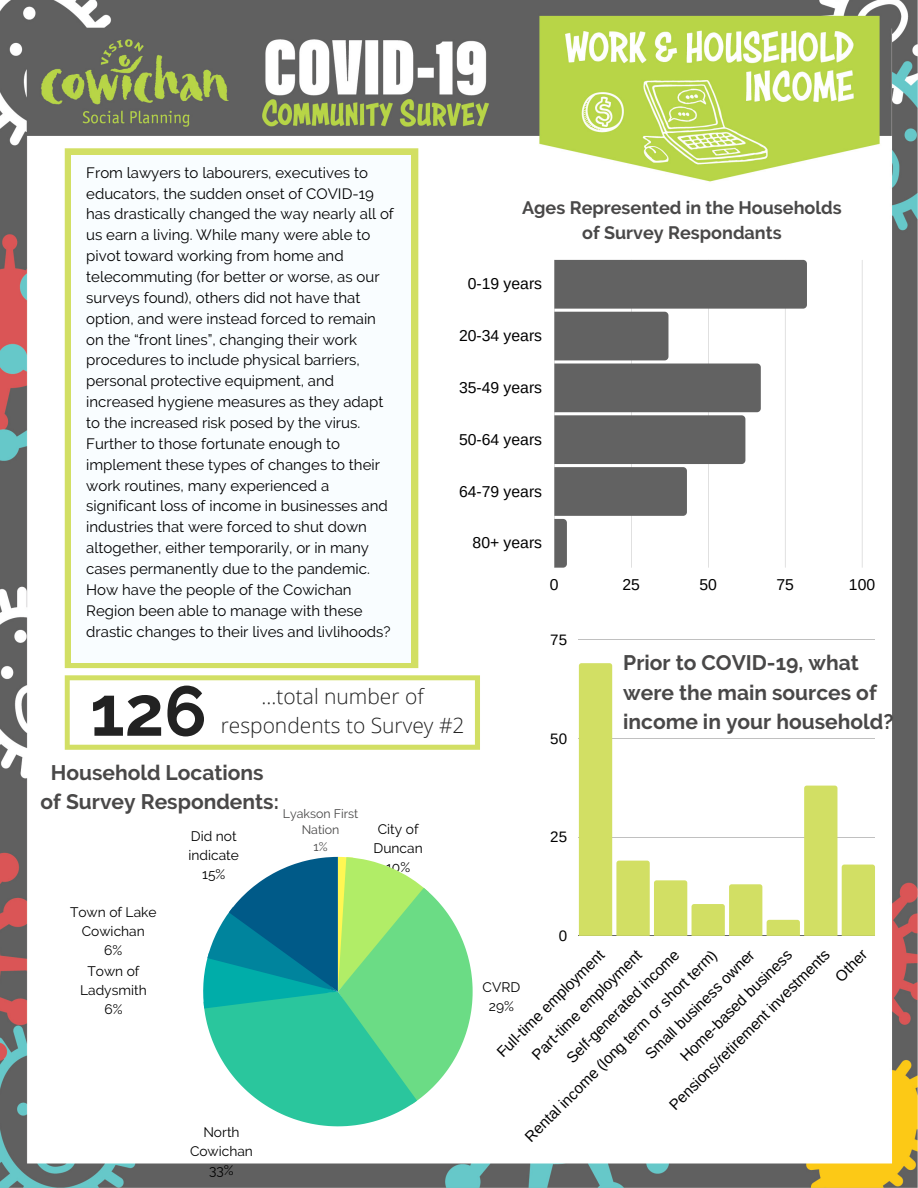
<style>
.page{position:relative;width:918px;height:1188px;background:#fff}
.page>*{position:absolute;margin:0;border:0;box-sizing:border-box;transform-origin:0 0}
.t1{font:700 70.2px "Raleway";color:#222}
.t2{font:700 21px/29.2px "Raleway";color:#494848}
.t3{font:300 21px/29.2px "Open Sans";color:#222;text-align:center}
.t4{font:700 18px/24.8px "Raleway";color:#494848;text-align:center}
.t5{font:15.75px "Arimo";color:#000}
.t6{font:15.15px "Arimo";color:#000}
.t7{font:15px/20.9px "Raleway";color:#000}
.t8{font:13.8px/18.9px "Raleway";color:#000;text-align:center}
.t9{font:12.45px/16.8px "Raleway";color:#494848;text-align:center}
</style>
<div class="page">
<img style="left:0;top:0;width:917px;height:1187px">
<svg style="left:203px;top:857px;width:270px;height:269px"></svg>
<hr style="left:862px;top:260px;width:1px;height:308px;background:#000">
<svg style="left:554px;top:260px;width:253px;height:308px"></svg>
<hr style="left:579px;top:639px;width:296px;height:1px;background:#000">
<hr style="left:579px;top:936px;width:296px;height:1px;background:#000">
<svg style="left:579px;top:663px;width:296px;height:273px"></svg>
<div style="left:65px;top:148px;width:353px;height:520px;background:#d2df64"></div>
<div style="left:72px;top:155px;width:339px;height:508px;background:#f9fdff"></div>
<svg style="left:65px;top:675px;width:415px;height:75px"></svg>
<p class="t7" style="left:86px;top:162px;width:309px">From lawyers to labourers, executives to educators, the sudden onset of COVID-19 has drastically changed the way nearly all of us earn a living. While many were able to pivot toward working from home and telecommuting (for better or worse, as our surveys found), others did not have that option, and were instead forced to remain on the “front lines”, changing their work procedures to include physical barriers, personal protective equipment, and increased hygiene measures as they adapt to the increased risk posed by the virus.<br>Further to those fortunate enough to implement these types of changes to their work routines, many experienced a significant loss of income in businesses and industries that were forced to shut down altogether, either temporarily, or in many cases permanently due to the pandemic.<br>How have the people of the Cowichan Region been able to manage with these drastic changes to their lives and livlihoods?</p>
<p class="t4" style="left:522px;top:195px;width:321px">Ages Represented in the Households of Survey Respondants</p>
<p class="t5" style="left:468px;top:275px;width:76px">0-19 years</p>
<p class="t5" style="left:459px;top:327px;width:85px">20-34 years</p>
<p class="t5" style="left:459px;top:379px;width:85px">35-49 years</p>
<p class="t5" style="left:459px;top:431px;width:85px">50-64 years</p>
<p class="t5" style="left:459px;top:482px;width:85px">64-79 years</p>
<p class="t5" style="left:473px;top:534px;width:71px">80+ years</p>
<p class="t5" style="left:550px;top:576px;width:10px">0</p>
<p class="t5" style="left:623px;top:576px;width:19px">25</p>
<p class="t5" style="left:699px;top:576px;width:19px">50</p>
<p class="t5" style="left:776px;top:576px;width:19px">75</p>
<p class="t5" style="left:849px;top:576px;width:28px">100</p>
<p class="t6" style="left:550px;top:631px;width:18px">75</p>
<h1 class="t1" style="left:90px;top:670px;width:118px">126</h1>
<h2 class="t3" style="left:221px;top:681px;width:245px">...total number of respondents to Survey #2</h2>
<h2 class="t2" style="left:41px;top:758px;width:240px;text-align:center">Household Locations of Survey Respondents:</h2>
<p class="t9" style="left:283px;top:805px;width:77px">Lyakson First<br>Nation<br>1%</p>
<p class="t8" style="left:189px;top:826px;width:52px">Did not indicate<br>15%</p>
<p class="t8" style="left:374px;top:820px;width:51px">City of<br>Duncan<br>10%</p>
<p class="t8" style="left:70px;top:903px;width:88px">Town of Lake<br>Cowichan<br>6%</p>
<p class="t8" style="left:80px;top:962px;width:68px">Town of<br>Ladysmith<br>6%</p>
<p class="t8" style="left:190px;top:1141px;width:64px">Cowichan<br>33%</p>
<p class="t6" style="left:550px;top:730px;width:18px">50</p>
<p class="t6" style="left:550px;top:829px;width:18px">25</p>
<p class="t6" style="left:559px;top:927px;width:10px">0</p>
<h2 class="t2" style="left:623px;top:648px;width:272px">Prior to COVID-19, what were the main sources of income in your household?</h2>
<p class="t6" style="left:521px;top:1133px;width:266px;rotate:-45deg">Rental income (long term or short term)</p>
<p class="t6" style="left:493px;top:1049px;width:146px;rotate:-45deg">Ful -time employment</p>
<p class="t6" style="left:529px;top:1051px;width:150px;rotate:-45deg">Part-time employment</p>
<p class="t6" style="left:666px;top:1102px;width:221px;rotate:-45deg">Pensions/retirement investments</p>
<p class="t6" style="left:832px;top:973px;width:39px;rotate:-45deg">Other</p>
<p class="t6" style="left:642px;top:1050px;width:149px;rotate:-45deg">Smal business owner</p>
<p class="t6" style="left:677px;top:1053px;width:152px;rotate:-45deg">Home-based business</p>
<p class="t6" style="left:563px;top:1054px;width:154px;rotate:-45deg">Self-generated income</p>
<p class="t8" style="left:483px;top:977px;width:39px">CVRD<br>29%</p>
</div>
